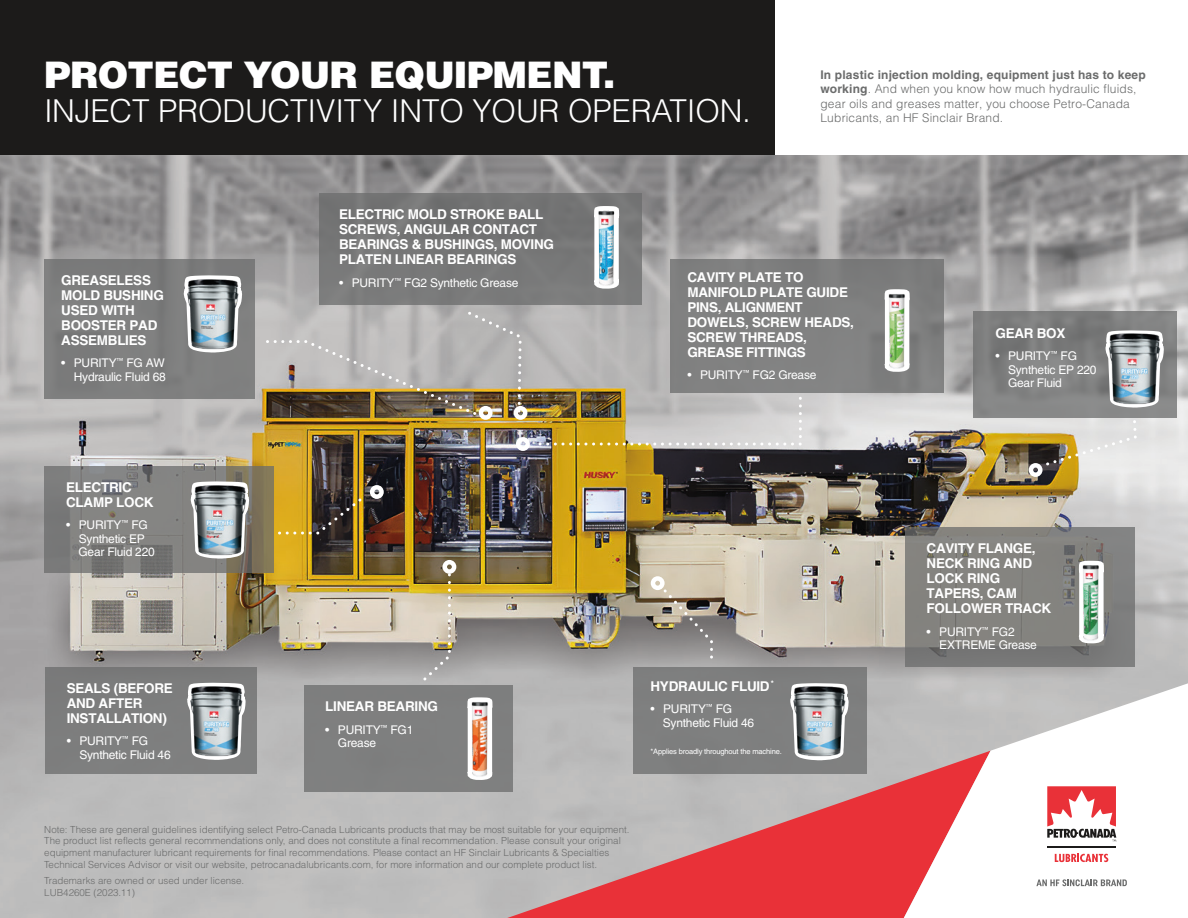
<style>
.page{position:relative;width:1188px;height:918px;background:#fff}
.page>*{position:absolute;margin:0;border:0;box-sizing:border-box;transform-origin:0 0}
.t1{font:900 36.6px "Helvetica LT Std";letter-spacing:-.02em;color:#fff}
.t2{font:300 31.5px "Helvetica LT Std";letter-spacing:-.005em;color:#fff}
.t3{font:700 13.5px/15px "Helvetica LT Std";letter-spacing:-.02em;color:#fff}
.t4{font:12px/13.5px "Helvetica LT Std";letter-spacing:-.02em;color:#fff}
.t5{font:300 12px/14.4px "Helvetica LT Std";letter-spacing:.015em;color:#6b6c6c}
.t6{font:300 9.75px/11.7px "Helvetica LT Std";color:#6b6c6c}
.t7{font:7.5px "Helvetica LT Std";letter-spacing:-.02em;color:#fff}
.s1{font-weight:700}
</style>
<div class="page">
<img style="left:0;top:154px;width:1188px;height:764px">
<div style="left:0;top:0;width:775px;height:154px;background:#1c1b1a"></div>
<svg style="left:507px;top:751px;width:397px;height:167px;background:#d07d80"></svg>
<svg style="left:904px;top:683px;width:284px;height:235px"></svg>
<svg style="left:370px;top:485px;width:14px;height:14px"></svg>
<svg style="left:275px;top:496px;width:89px;height:40px;background:#896e26"></svg>
<div style="left:633px;top:667px;width:234px;height:106px;background:#7e7f7f"></div>
<svg style="left:787px;top:661px;width:66px;height:100px"></svg>
<img style="left:789px;top:681px;width:62px;height:79px">
<div style="left:44px;top:259px;width:211px;height:139px;background:#7f7f7f"></div>
<div style="left:670px;top:259px;width:274px;height:134px;background:#7f8080"></div>
<img style="left:260px;top:309px;width:543px;height:142px">
<svg style="left:905px;top:527px;width:229px;height:140px;background:#80807d"></svg>
<svg style="left:44px;top:466px;width:230px;height:106px;background:#7e7d79"></svg>
<div style="left:974px;top:312px;width:203px;height:106px;background:linear-gradient(to bottom,#797979,#868787)"></div>
<svg style="left:651px;top:576px;width:64px;height:84px;background:#a19a8f"></svg>
<svg style="left:421px;top:560px;width:35px;height:123px;background:#b7ac91"></svg>
<div style="left:304px;top:685px;width:209px;height:107px;background:#7f7f7f"></div>
<div style="left:319px;top:194px;width:323px;height:111px;background:#777878"></div>
<img style="left:594px;top:206px;width:26px;height:83px">
<img style="left:467px;top:691px;width:48px;height:95px">
<img style="left:1056px;top:555px;width:71px;height:94px">
<img style="left:884px;top:289px;width:49px;height:83px">
<div style="left:45px;top:667px;width:212px;height:106px;background:#7d7d7d"></div>
<svg style="left:1029px;top:308px;width:139px;height:169px;background:#a4a29b"></svg>
<img style="left:1103px;top:329px;width:63px;height:78px">
<div style="left:1045px;top:784px;width:73px;height:82px;background:#fff"></div>
<svg style="left:1047px;top:786px;width:69px;height:56px"></svg>
<hr style="left:1047px;top:847px;width:69px;height:1px;background:#1c1b1a">
<svg style="left:1055px;top:854px;width:53px;height:8px"></svg>
<svg style="left:1036px;top:879px;width:91px;height:7px"></svg>
<svg style="left:181px;top:253px;width:66px;height:100px"></svg>
<img style="left:182px;top:274px;width:63px;height:78px">
<svg style="left:188px;top:459px;width:66px;height:109px;background:#8c8677"></svg>
<img style="left:189px;top:480px;width:62px;height:78px">
<svg style="left:184px;top:660px;width:66px;height:100px"></svg>
<img style="left:186px;top:681px;width:62px;height:78px">
<h1 class="t1" style="left:44px;top:51px;width:573px">PROTECT YOUR EQUIPMENT.</h1>
<h2 class="t2" style="left:44px;top:91px;width:708px">INJECT PRODUCTIVITY INTO YOUR OPERATION.</h2>
<p class="t5" style="left:820px;top:68px;width:327px"><span class="s1">In plastic injection molding, equipment just has to keep working</span>. And when you know how much hydraulic fluids, gear oils and greases matter, you choose Petro-Canada Lubricants, an HF Sinclair Brand.</p>
<h3 class="t3" style="left:61px;top:272px;width:104px">GREASELESS<br>MOLD BUSHING<br>USED WITH<br>BOOSTER PAD<br>ASSEMBLIES</h3>
<p class="t4" style="left:61px;top:356px;width:106px;text-align:right">• PURITY<sup>™</sup> FG AW<br>Hydraulic Fluid 68</p>
<h3 class="t3" style="left:66px;top:480px;width:89px">ELECTRIC<br>CLAMP LOCK</h3>
<p class="t4" style="left:79px;top:518px;width:78px;text-indent:-12px">• PURITY<sup>™</sup> FG<br>Synthetic EP<br>Gear Fluid 220</p>
<h3 class="t3" style="left:339px;top:207px;width:217px">ELECTRIC MOLD STROKE BALL<br>SCREWS, ANGULAR CONTACT<br>BEARINGS &amp; BUSHINGS, MOVING<br>PLATEN LINEAR BEARINGS</h3>
<p class="t4" style="left:339px;top:276px;width:181px">• PURITY<sup>™</sup> FG2 Synthetic Grease</p>
<h3 class="t3" style="left:687px;top:269px;width:168px">CAVITY PLATE TO<br>MANIFOLD PLATE GUIDE<br>PINS, ALIGNMENT<br>DOWELS, SCREW HEADS,<br>SCREW THREADS,<br>GREASE FITTINGS</h3>
<p class="t4" style="left:687px;top:368px;width:131px">• PURITY<sup>™</sup> FG2 Grease</p>
<h3 class="t3" style="left:67px;top:681px;width:108px">SEALS (BEFORE<br>AND AFTER<br>INSTALLATION)</h3>
<p class="t4" style="left:79px;top:734px;width:93px;text-indent:-13px">• PURITY<sup>™</sup> FG<br>Synthetic Fluid 46</p>
<h3 class="t3" style="left:325px;top:699px;width:114px">LINEAR BEARING</h3>
<p class="t4" style="left:338px;top:723px;width:77px;text-indent:-13px">• PURITY<sup>™</sup> FG1<br>Grease</p>
<h3 class="t3" style="left:651px;top:678px;width:125px">HYDRAULIC FLUID <sup>*</sup></h3>
<p class="t4" style="left:663px;top:702px;width:93px;text-indent:-12px">• PURITY<sup>™</sup> FG<br>Synthetic Fluid 46</p>
<p class="t7" style="left:651px;top:747px;width:133px">*Applies broadly throughout the machine.</p>
<p class="t6" style="left:44px;top:823px;width:587px">Note: These are general guidelines identifying select Petro-Canada Lubricants products that may be most suitable for your equipment.<br>The product list reflects general recommendations only, and does not constitute a final recommendation. Please consult your original equipment manufacturer lubricant requirements for final recommendations. Please contact an HF Sinclair Lubricants &amp; Specialties Technical Services Advisor or visit our website, petrocanadalubricants.com, for more information and our complete product list.</p>
<p class="t6" style="left:44px;top:875px;width:201px">Trademarks are owned or used under license.<br>LUB4260E (2023.11)</p>
<h3 class="t3" style="left:995px;top:325px;width:72px">GEAR BOX</h3>
<p class="t4" style="left:1008px;top:349px;width:90px;text-indent:-13px">• PURITY<sup>™</sup> FG<br>Synthetic EP 220<br>Gear Fluid</p>
<h3 class="t3" style="left:927px;top:541px;width:126px">CAVITY FLANGE,<br>NECK RING AND<br>LOCK RING<br>TAPERS, CAM<br>FOLLOWER TRACK</h3>
<p class="t4" style="left:939px;top:625px;width:99px;text-indent:-13px">• PURITY<sup>™</sup> FG2<br>EXTREME Grease</p>
</div>
